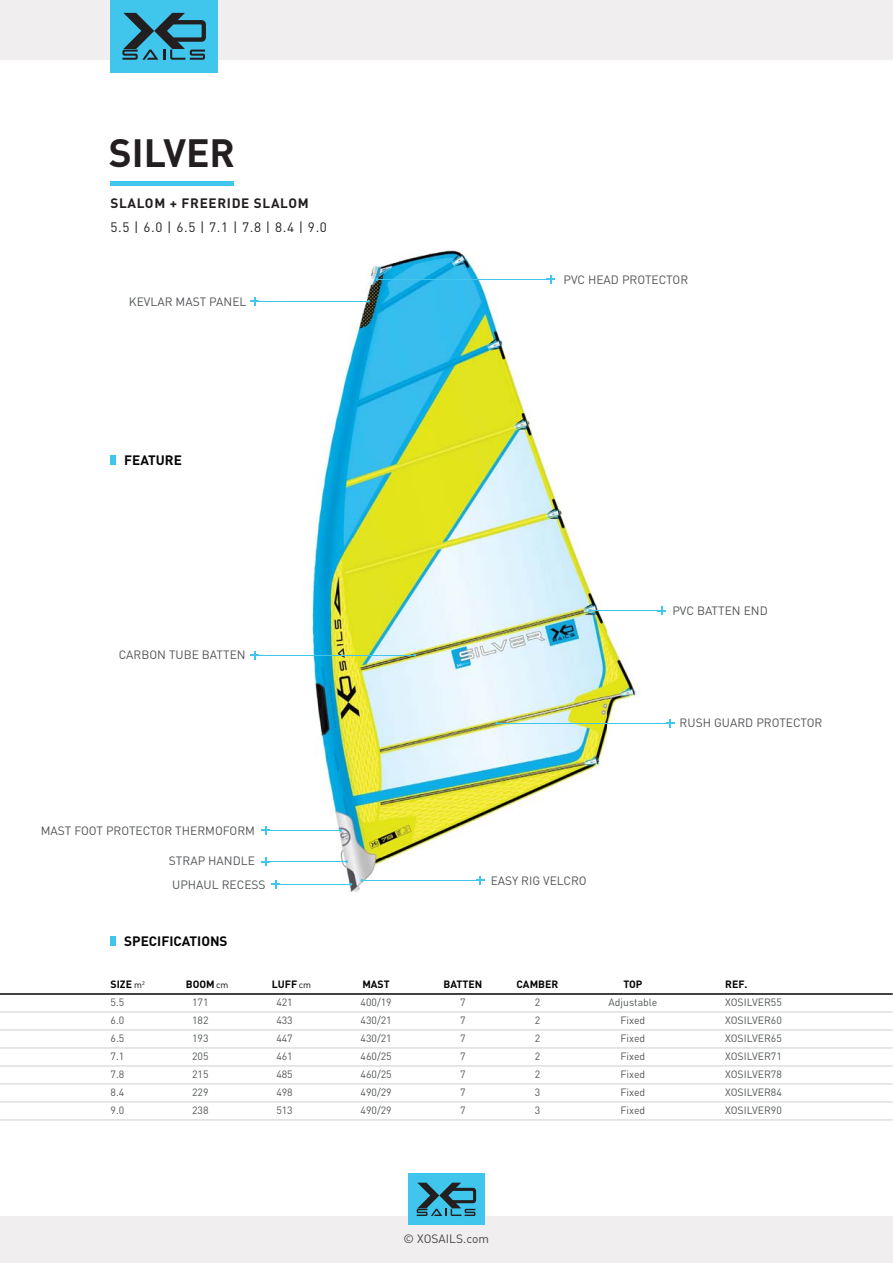
<style>
.page{position:relative;width:893px;height:1263px;background:#fff}
.page>*{position:absolute;margin:0;border:0;box-sizing:border-box;transform-origin:0 0}
.t1{font:700 39px "DIN Pro";color:#231f20}
.t2{font:13.5px "DIN Pro";color:#231f20}
.t3{font:700 13.5px "DIN Pro";letter-spacing:.05em;color:#231f20}
.t4{font:700 13.5px "DIN Pro";color:#050505}
.t5{font:12px "DIN Pro";color:#525456}
.t6{font:12px "DIN Pro";color:#454546}
.t7{font:10.5px/18px "DIN Pro";color:#535557;text-align:justify}
.t8{font:700 10.5px "DIN Pro";color:#040404}
.t9{font:9px "DIN Pro";color:#040404}
.s1{font-weight:700;color:#040404}
.s2{font-size:9px;color:#040404}
</style>
<div class="page">
<img style="left:254px;top:250px;width:382px;height:643px">
<hr style="left:111px;top:181px;width:123px;height:4px;background:#40c6ed">
<div style="left:111px;top:455px;width:5px;height:10px;background:#40c6ed"></div>
<hr style="left:0;top:993px;width:893px;height:2px;background:#040404">
<hr style="left:0;top:1012px;width:893px;height:1px;background:#cdced0">
<hr style="left:0;top:1030px;width:893px;height:1px;background:#cdced0">
<hr style="left:0;top:1048px;width:893px;height:1px;background:#cdced0">
<hr style="left:0;top:1066px;width:893px;height:1px;background:#cdced0">
<hr style="left:0;top:1084px;width:893px;height:1px;background:#cdced0">
<hr style="left:0;top:1102px;width:893px;height:1px;background:#cdced0">
<hr style="left:0;top:1120px;width:893px;height:1px;background:#cdced0">
<div style="left:111px;top:936px;width:5px;height:9px;background:#40c6ed"></div>
<hr style="left:258px;top:655px;width:157px;height:1px;background:#40c6ed">
<svg style="left:250px;top:651px;width:9px;height:8px"></svg>
<hr style="left:269px;top:830px;width:72px;height:1px;background:#40c6ed">
<svg style="left:261px;top:826px;width:9px;height:9px"></svg>
<hr style="left:269px;top:861px;width:78px;height:1px;background:#40c6ed">
<svg style="left:261px;top:857px;width:9px;height:9px"></svg>
<hr style="left:279px;top:884px;width:72px;height:1px;background:#40c6ed">
<svg style="left:271px;top:880px;width:9px;height:9px"></svg>
<hr style="left:258px;top:301px;width:111px;height:1px;background:#40c6ed">
<svg style="left:250px;top:297px;width:9px;height:9px"></svg>
<hr style="left:376px;top:279px;width:171px;height:1px;background:#40c6ed">
<svg style="left:547px;top:275px;width:8px;height:9px"></svg>
<hr style="left:589px;top:610px;width:69px;height:1px;background:#40c6ed">
<svg style="left:657px;top:607px;width:9px;height:8px"></svg>
<hr style="left:496px;top:723px;width:170px;height:1px;background:#40c6ed">
<svg style="left:666px;top:719px;width:8px;height:9px"></svg>
<hr style="left:361px;top:880px;width:115px;height:1px;background:#40c6ed">
<svg style="left:476px;top:876px;width:8px;height:9px"></svg>
<div style="left:0;top:1216px;width:893px;height:47px;background:#f0eeee"></div>
<div style="left:0;top:0;width:893px;height:60px;background:#f0eeee"></div>
<div style="left:111px;top:0;width:107px;height:73px;background:#40c6ed"></div>
<svg style="left:122px;top:13px;width:84px;height:47px"></svg>
<div style="left:408px;top:1174px;width:77px;height:51px;background:#40c6ed"></div>
<svg style="left:417px;top:1183px;width:59px;height:33px"></svg>
<h1 class="t1" style="left:109px;top:131px;width:128px">SILVER</h1>
<p class="t3" style="left:111px;top:196px;width:200px">SLALOM + FREERIDE SLALOM</p>
<p class="t2" style="left:111px;top:222px;width:218px">5.5 | 6.0 | 6.5 | 7.1 | 7.8 | 8.4 | 9.0</p>
<p class="t5" style="left:129px;top:298px;width:119px">KEVLAR MAST PANEL</p>
<p class="t5" style="left:563px;top:275px;width:126px">PVC HEAD PROTECTOR</p>
<p class="t4" style="left:124px;top:452px;width:59px">FEATURE</p>
<p class="t5" style="left:119px;top:651px;width:128px">CARBON TUBE BATTEN</p>
<p class="t5" style="left:41px;top:826px;width:216px">MAST FOOT PROTECTOR THERMOFORM</p>
<p class="t5" style="left:169px;top:856px;width:87px">STRAP HANDLE</p>
<p class="t5" style="left:172px;top:880px;width:95px">UPHAUL RECESS</p>
<p class="t4" style="left:124px;top:933px;width:105px">SPECIFICATIONS</p>
<p class="t7" style="left:111px;top:977px;width:36px;text-align:left"><span class="s1">SIZE</span> <span class="s2">m</span><sup>2<br></sup>5.5<br>6.0<br>6.5<br>7.1<br>7.8<br>8.4<br>9.0</p>
<p class="t8" style="left:186px;top:979px;width:30px">BOOM</p>
<p class="t8" style="left:272px;top:979px;width:27px">LUFF</p>
<p class="t7" style="left:276px;top:995px;width:18px">421<br>433<br>447<br>461<br>485<br>498<br>513</p>
<p class="t9" style="left:216px;top:982px;width:14px">cm</p>
<p class="t9" style="left:299px;top:982px;width:14px">cm</p>
<p class="t7" style="left:192px;top:995px;width:18px">171<br>182<br>193<br>205<br>215<br>229<br>238</p>
<p class="t5" style="left:672px;top:606px;width:97px">PVC BATTEN END</p>
<p class="t5" style="left:680px;top:719px;width:144px">RUSH GUARD PROTECTOR</p>
<p class="t8" style="left:362px;top:979px;width:29px">MAST</p>
<p class="t7" style="left:361px;top:995px;width:33px">400/19<br>430/21<br>430/21<br>460/25<br>460/25<br>490/29<br>490/29</p>
<p class="t5" style="left:491px;top:876px;width:98px">EASY RIG VELCRO</p>
<p class="t8" style="left:443px;top:979px;width:40px">BATTEN</p>
<p class="t7" style="left:460px;top:995px;width:7px">7<br>7<br>7<br>7<br>7<br>7<br>7</p>
<p class="t8" style="left:516px;top:979px;width:43px">CAMBER</p>
<p class="t7" style="left:535px;top:995px;width:7px">2<br>2<br>2<br>2<br>2<br>3<br>3</p>
<p class="t8" style="left:623px;top:979px;width:21px">TOP</p>
<p class="t7" style="left:608px;top:995px;width:50px;text-align:center">Adjustable<br>Fixed<br>Fixed<br>Fixed<br>Fixed<br>Fixed<br>Fixed</p>
<p class="t6" style="left:404px;top:1235px;width:87px">© XOSAILS.com</p>
<p class="t8" style="left:725px;top:978px;width:24px">REF.</p>
<p class="t7" style="left:725px;top:995px;width:58px">XOSILVER55<br>XOSILVER60<br>XOSILVER65<br>XOSILVER71<br>XOSILVER78<br>XOSILVER84<br>XOSILVER90</p>
</div>
